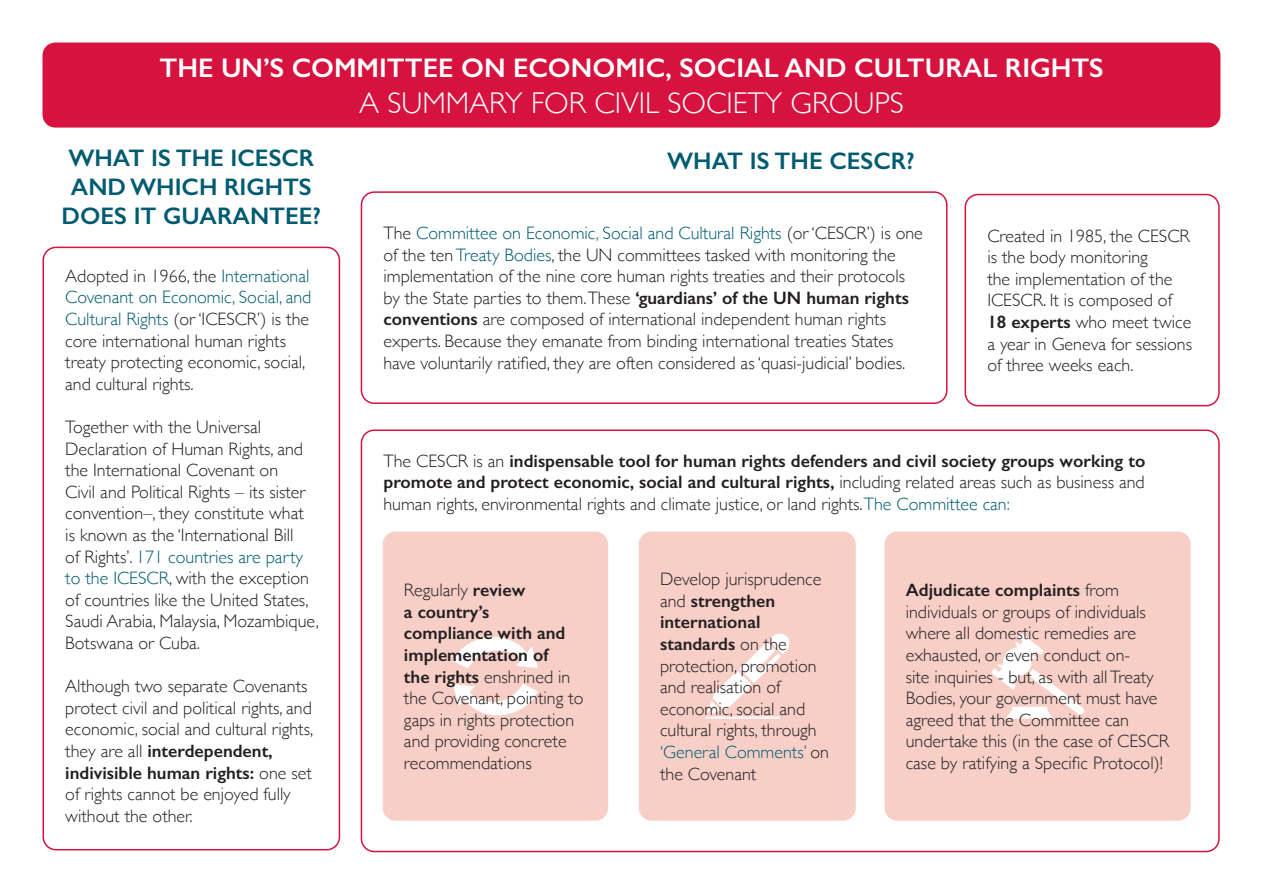
<style>
.page{position:relative;width:1263px;height:893px;background:#fff}
.page>*{position:absolute;margin:0;border:0;box-sizing:border-box;transform-origin:0 0}
.t1{font:300 30px "Gill Sans";color:#fff}
.t2{font:600 27px "Gill Sans";color:#fff}
.t3{font:600 24px/28.8px "Gill Sans";color:#005b70;text-align:center}
.t4{font:300 18px/21.6px "Gill Sans";color:#231f20}
.t5{font:600 18px/21.6px "Gill Sans";color:#231f20;text-align:justify}
.s1{color:#005b70}
.s2{font-weight:600}
.s3{font-weight:300}
.s4{font-weight:300;color:#005b70}
</style>
<div class="page">
<div style="left:361px;top:429px;width:859px;height:423px;border:2px solid #d7123e;border-radius:13px"></div>
<div style="left:383px;top:531px;width:225px;height:290px;background:#f7cfc7;border-radius:13px"></div>
<div style="left:639px;top:531px;width:217px;height:290px;background:#f7cfc7;border-radius:13px"></div>
<div style="left:884px;top:531px;width:307px;height:290px;background:#f7cfc7;border-radius:13px"></div>
<svg style="left:453px;top:637px;width:85px;height:78px"></svg>
<svg style="left:705px;top:634px;width:84px;height:85px"></svg>
<svg style="left:991px;top:634px;width:93px;height:85px"></svg>
<div style="left:43px;top:43px;width:1177px;height:85px;background:#d7123e;border-radius:13px"></div>
<div style="left:361px;top:191px;width:586px;height:213px;border:2px solid #d7123e;border-radius:13px"></div>
<div style="left:964px;top:194px;width:256px;height:212px;border:2px solid #d7123e;border-radius:13px"></div>
<div style="left:43px;top:247px;width:297px;height:603px;border:2px solid #d7123e;border-radius:13px"></div>
<h2 class="t2" style="left:159px;top:51px;width:946px">THE UN’S COMMITTEE ON ECONOMIC, SOCIAL AND CULTURAL RIGHTS</h2>
<h1 class="t1" style="left:359px;top:79px;width:546px">A SUMMARY FOR CIVIL SOCIETY GROUPS</h1>
<h3 class="t3" style="left:62px;top:144px;width:261px">WHAT IS THE ICESCR<br>AND WHICH RIGHTS<br>DOES IT GUARANTEE?</h3>
<p class="t4" style="left:383px;top:222px;width:541px">The <span class="s1">Committee on Economic, Social and Cultural Rights</span> (or ‘CESCR’) is one of the ten <span class="s1">Treaty Bodies</span>, the UN committees tasked with monitoring the implementation of the nine core human rights treaties and their protocols by the State parties to them.These <span class="s2">‘guardians’ of the UN human rights conventions</span> are composed of international independent human rights experts. Because they emanate from binding international treaties States have voluntarily ratified, they are often considered as ‘quasi-judicial’ bodies.</p>
<p class="t4" style="left:987px;top:224px;width:206px">Created in 1985, the CESCR is the body monitoring<br>the implementation of the<br>ICESCR. It is composed of<br><span class="s2">18 experts</span> who meet twice a year in Geneva for sessions of three weeks each.</p>
<h3 class="t3" style="left:667px;top:147px;width:249px">WHAT IS THE CESCR?</h3>
<p class="t4" style="left:65px;top:264px;width:248px">Adopted in 1966, the <span class="s1">International Covenant on Economic, Social, and Cultural Rights</span> (or ‘ICESCR’) is the core international human rights treaty protecting economic, social, and cultural rights.</p>
<p class="t4" style="left:65px;top:415px;width:255px">Together with the Universal<br>Declaration of Human Rights, and the International Covenant on<br>Civil and Political Rights – its sister convention–, they constitute what<br>is known as the ‘International Bill<br>of Rights’. <span class="s1">171 countries are party to the ICESCR</span>, with the exception of countries like the United States,<br>Saudi Arabia, Malaysia, Mozambique,<br>Botswana or Cuba.</p>
<p class="t4" style="left:65px;top:675px;width:249px">Although two separate Covenants protect civil and political rights, and economic, social and cultural rights, they are all <span class="s2">interdependent, indivisible human rights:</span> one set of rights cannot be enjoyed fully without the other.</p>
<p class="t5" style="left:383px;top:450px;width:763px"><span class="s3">The CESCR is an</span> indispensable tool for human rights defenders and civil society groups working to promote and protect economic, social and cultural rights, <span class="s3">including related areas such as business and human rights, environmental rights and climate justice, or land rights.</span><span class="s4">The Committee can:</span></p>
<p class="t4" style="left:404px;top:579px;width:181px">Regularly <span class="s2">review<br>a country’s<br>compliance with and implementation of<br>the rights</span> enshrined in the Covenant, pointing to gaps in rights protection and providing concrete recommendations</p>
<p class="t4" style="left:660px;top:568px;width:170px">Develop jurisprudence and <span class="s2">strengthen international standards</span> on the protection, promotion and realisation of economic, social and cultural rights, through <span class="s1">‘General Comments’</span> on the Covenant</p>
<p class="t4" style="left:906px;top:579px;width:265px"><span class="s2">Adjudicate complaints</span> from individuals or groups of individuals where all domestic remedies are exhausted, or even conduct on-<br>site inquiries - but, as with all Treaty Bodies, your government must have agreed that the Committee can undertake this (in the case of CESCR case by ratifying a Specific Protocol)!</p>
</div>
